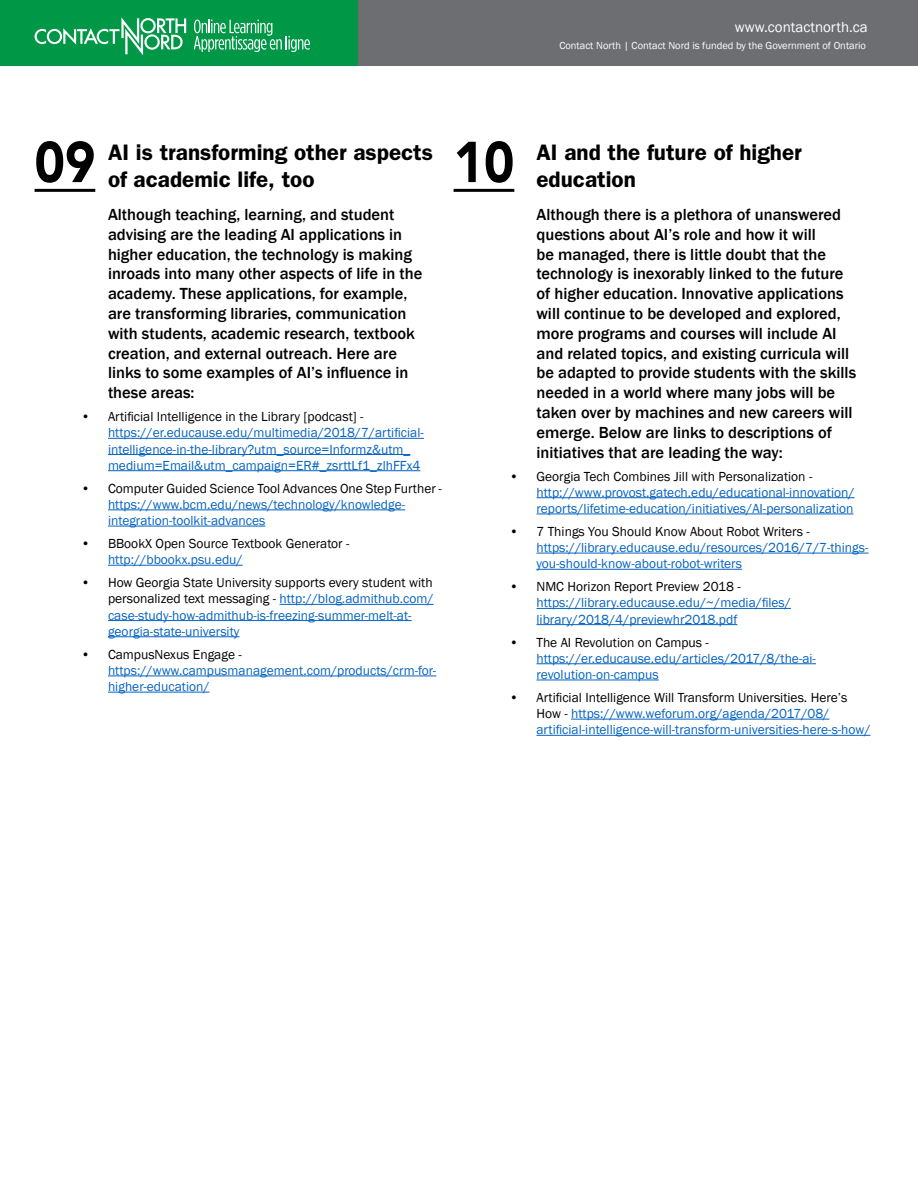
<style>
.page{position:relative;width:918px;height:1188px;background:#fff}
.page>*{position:absolute;margin:0;border:0;box-sizing:border-box;transform-origin:0 0}
.t1{font:900 57px "Avenir";color:#000;scale:.9 1}
.t2{font:600 22.5px/27px "Franklin Gothic";color:#000}
.t3{font:500 16.5px/19.8px "Franklin Gothic";color:#000}
.t4{font:15px "Franklin Gothic";color:#fff}
.t5{font:13.5px/16.2px "Franklin Gothic";color:#0563c1}
.t6{font:13.5px "Franklin Gothic";color:#000}
.t7{font:10.5px "Franklin Gothic";color:#fff}
.s1{color:#000}
</style>
<div class="page">
<div style="left:0;top:0;width:918px;height:66px;background:#6d6e71"></div>
<div style="left:1px;top:0;width:357px;height:66px;background:#009846"></div>
<svg style="left:35px;top:17px;width:151px;height:38px"></svg>
<svg style="left:194px;top:20px;width:116px;height:32px"></svg>
<hr style="left:108px;top:438px;width:316px;height:1px;background:#0563c1">
<hr style="left:108px;top:454px;width:302px;height:1px;background:#0563c1">
<hr style="left:108px;top:470px;width:312px;height:1px;background:#0563c1">
<hr style="left:108px;top:510px;width:297px;height:1px;background:#0563c1">
<hr style="left:108px;top:526px;width:157px;height:1px;background:#0563c1">
<hr style="left:108px;top:565px;width:135px;height:1px;background:#0563c1">
<hr style="left:280px;top:604px;width:154px;height:1px;background:#0563c1">
<hr style="left:108px;top:620px;width:304px;height:1px;background:#0563c1">
<hr style="left:108px;top:636px;width:132px;height:1px;background:#0563c1">
<hr style="left:108px;top:676px;width:328px;height:1px;background:#0563c1">
<hr style="left:108px;top:692px;width:102px;height:1px;background:#0563c1">
<hr style="left:536px;top:497px;width:319px;height:1px;background:#0563c1">
<hr style="left:536px;top:514px;width:317px;height:1px;background:#0563c1">
<hr style="left:536px;top:553px;width:333px;height:1px;background:#0563c1">
<hr style="left:536px;top:569px;width:206px;height:1px;background:#0563c1">
<hr style="left:536px;top:608px;width:255px;height:1px;background:#0563c1">
<hr style="left:536px;top:624px;width:201px;height:1px;background:#0563c1">
<hr style="left:536px;top:663px;width:280px;height:1px;background:#0563c1">
<hr style="left:536px;top:680px;width:123px;height:1px;background:#0563c1">
<hr style="left:571px;top:719px;width:258px;height:1px;background:#0563c1">
<hr style="left:536px;top:735px;width:334px;height:1px;background:#0563c1">
<hr style="left:454px;top:189px;width:60px;height:3px;background:#000">
<hr style="left:35px;top:189px;width:60px;height:3px;background:#000">
<p class="t4" style="left:735px;top:18px;width:134px">www.contactnorth.ca</p>
<p class="t7" style="left:559px;top:39px;width:308px">Contact North | Contact Nord is funded by the Government of Ontario</p>
<h1 class="t1" style="left:35px;top:113px;width:69px">09</h1>
<h1 class="t1" style="left:454px;top:113px;width:69px">10</h1>
<h2 class="t2" style="left:108px;top:138px;width:327px">AI is transforming other aspects of academic life, too</h2>
<p class="t3" style="left:108px;top:205px;width:316px">Although teaching, learning, and student advising are the leading AI applications in higher education, the technology is making inroads into many other aspects of life in the academy. These applications, for example, are transforming libraries, communication with students, academic research, textbook creation, and external outreach. Here are links to some examples of AI’s influence in these areas:</p>
<p class="t6" style="left:81px;top:408px;width:284px">• Artificial Intelligence in the Library [podcast] -</p>
<p class="t5" style="left:108px;top:425px;width:317px">https://er.educause.edu/multimedia/2018/7/artificial&shy;intelligence-in-the-library?utm_source=Informz&amp;utm_ medium=Email&amp;utm_campaign=ER#_zsrttLf1_zlhFFx4</p>
<p class="t6" style="left:81px;top:480px;width:362px">• Computer Guided Science Tool Advances One Step Further -</p>
<p class="t5" style="left:108px;top:497px;width:299px">https://www.bcm.edu/news/technology/knowledge&shy;integration-toolkit-advances</p>
<p class="t6" style="left:81px;top:535px;width:270px">• BBookX Open Source Textbook Generator -</p>
<p class="t5" style="left:108px;top:552px;width:136px">http://bbookx.psu.edu/</p>
<p class="t5" style="left:108px;top:575px;width:327px;text-indent:-27px"><span class="s1">• How Georgia State University supports every student with personalized text messaging -</span> http://blog.admithub.com/ case-study-how-admithub-is-freezing-summer-melt-at&shy;georgia-state-university</p>
<p class="t6" style="left:81px;top:646px;width:162px">• CampusNexus Engage -</p>
<p class="t5" style="left:108px;top:663px;width:330px">https://www.campusmanagement.com/products/crm-for&shy;higher-education/</p>
<h2 class="t2" style="left:536px;top:138px;width:267px">AI and the future of higher education</h2>
<p class="t3" style="left:536px;top:205px;width:321px">Although there is a plethora of unanswered questions about AI’s role and how it will<br>be managed, there is little doubt that the technology is inexorably linked to the future of higher education. Innovative applications will continue to be developed and explored, more programs and courses will include AI and related topics, and existing curricula will be adapted to provide students with the skills needed in a world where many jobs will be taken over by machines and new careers will emerge. Below are links to descriptions of initiatives that are leading the way:</p>
<p class="t6" style="left:509px;top:468px;width:304px">• Georgia Tech Combines Jill with Personalization -</p>
<p class="t5" style="left:536px;top:484px;width:320px">http://www.provost.gatech.edu/educational-innovation/ reports/lifetime-education/initiatives/AI-personalization</p>
<p class="t6" style="left:509px;top:523px;width:302px">• 7 Things You Should Know About Robot Writers -</p>
<p class="t5" style="left:536px;top:540px;width:334px">https://library.educause.edu/resources/2016/7/7-things&shy;you-should-know-about-robot-writers</p>
<p class="t6" style="left:509px;top:578px;width:233px">• NMC Horizon Report Preview 2018 -</p>
<p class="t5" style="left:536px;top:595px;width:256px">https://library.educause.edu/~/media/files/ library/2018/4/previewhr2018.pdf</p>
<p class="t6" style="left:509px;top:634px;width:201px">• The AI Revolution on Campus -</p>
<p class="t5" style="left:536px;top:650px;width:281px">https://er.educause.edu/articles/2017/8/the-ai&shy;revolution-on-campus</p>
<p class="t5" style="left:536px;top:690px;width:336px;text-indent:-27px"><span class="s1">• Artificial Intelligence Will Transform Universities. Here’s<br>How -</span> https://www.weforum.org/agenda/2017/08/ artificial-intelligence-will-transform-universities-here-s-how/</p>
</div>
